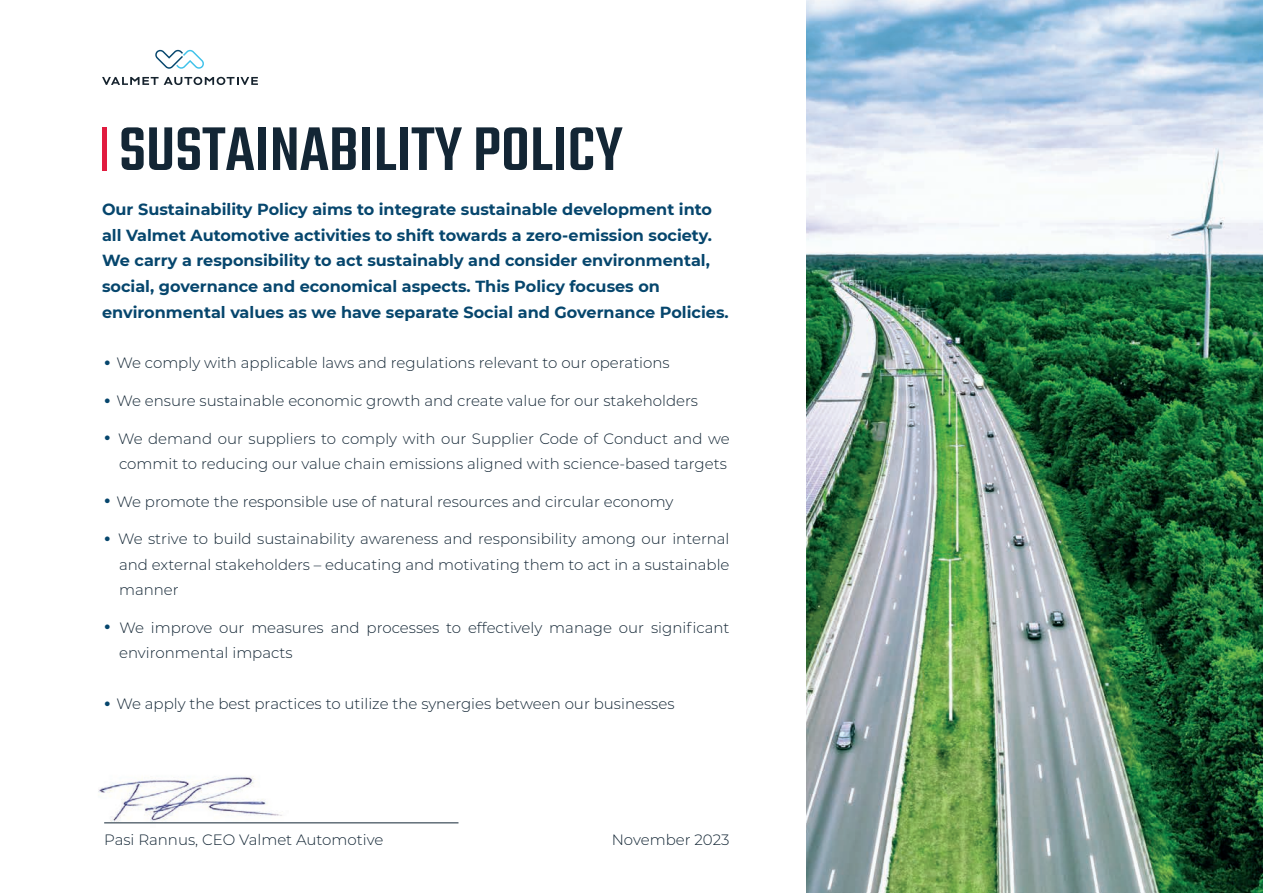
<style>
.page{position:relative;width:1263px;height:893px;background:#fff}
.page>*{position:absolute;margin:0;border:0;box-sizing:border-box;transform-origin:0 0}
.t1{font:500 67.5px "Teko";color:#132635}
.t2{font:700 16.05px/25.5px "Montserrat";color:#06466d}
.t3{font:300 15px/25.5px "Montserrat";color:#132635;text-align:right}
.s1{font-size:37.5px;color:#06466d}
</style>
<div class="page">
<img style="left:98px;top:776px;width:192px;height:48px">
<hr style="left:104px;top:822px;width:354px;height:1px;background:#132635">
<svg style="left:155px;top:50px;width:49px;height:19px"></svg>
<svg style="left:102px;top:77px;width:156px;height:8px"></svg>
<img style="left:806px;top:0;width:457px;height:893px">
<hr style="left:102px;top:127px;width:4px;height:44px;background:#e11b3f">
<h1 class="t1" style="left:119px;top:110px;width:505px">SUSTAINABILITY POLICY</h1>
<p class="t2" style="left:102px;top:196px;width:628px">Our Sustainability Policy aims to integrate sustainable development into all Valmet Automotive activities to shift towards a zero-emission society.<br>We carry a responsibility to act sustainably and consider environmental, social, governance and economical aspects. This Policy focuses on environmental values as we have separate Social and Governance Policies.</p>
<p class="t3" style="left:102px;top:350px;width:569px"><span class="s1">•</span> We comply with applicable laws and regulations relevant to our operations</p>
<p class="t3" style="left:102px;top:387px;width:597px"><span class="s1">•</span> We ensure sustainable economic growth and create value for our stakeholders</p>
<p class="t3" style="left:102px;top:425px;width:629px"><span class="s1">•</span> We demand our suppliers to comply with our Supplier Code of Conduct and we commit to reducing our value chain emissions aligned with science-based targets</p>
<p class="t3" style="left:102px;top:488px;width:573px"><span class="s1">•</span> We promote the responsible use of natural resources and circular economy</p>
<p class="t3" style="left:119px;top:525px;width:612px;text-align:justify;text-indent:-17px"><span class="s1">•</span> We strive to build sustainability awareness and responsibility among our internal and external stakeholders – educating and motivating them to act in a sustainable manner</p>
<p class="t3" style="left:119px;top:614px;width:612px;text-align:left;text-indent:-17px"><span class="s1">•</span> We improve our measures and processes to effectively manage our significant environmental impacts</p>
<p class="t3" style="left:102px;top:690px;width:574px"><span class="s1">•</span> We apply the best practices to utilize the synergies between our businesses</p>
<p class="t3" style="left:104px;top:827px;width:281px">Pasi Rannus, CEO Valmet Automotive</p>
<p class="t3" style="left:612px;top:826px;width:119px">November 2023</p>
</div>
